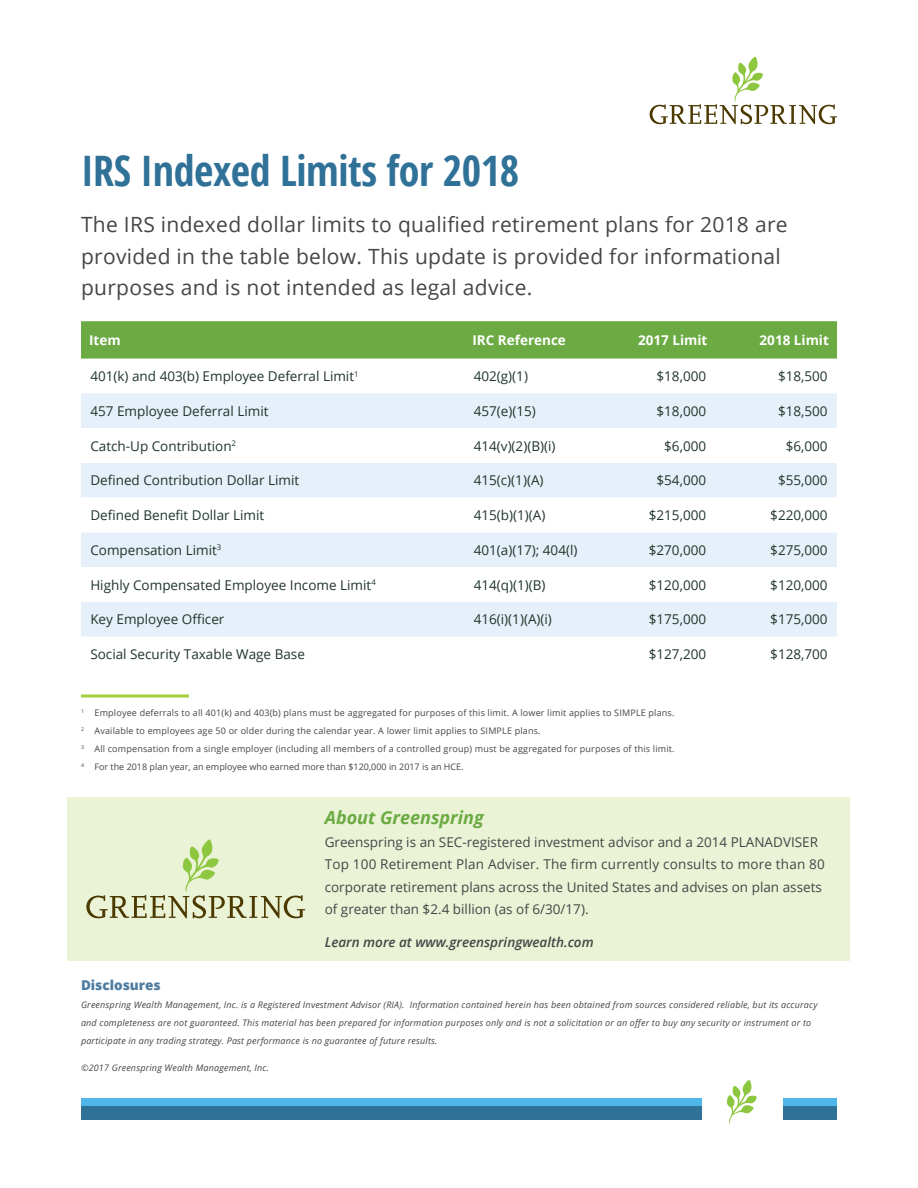
<style>
.page{position:relative;width:918px;height:1188px;background:#fff}
.page>*{position:absolute;margin:0;border:0;box-sizing:border-box;transform-origin:0 0}
.t1{font:700 condensed 42px "Open Sans";letter-spacing:-.01em;color:#307198}
.Body__Big___Lede{font:21px/31.5px "Open Sans";letter-spacing:.015em;color:#464547}
.t2{font:italic 700 18px "Open Sans";color:#6cab43}
.Table_Data{font:13.5px "Open Sans";color:#21362a}
.Body__Small{font:13.5px/22.5px "Open Sans";color:#464547}
.Body__Small-2{font:italic 600 13.5px "Open Sans";color:#464547}
.Header_2{font:700 13.5px "Open Sans";color:#fff}
.t3{font:800 13.5px "Open Sans";color:#4d7ca1}
.Source{font:italic 9px/18px "Open Sans";letter-spacing:.02em;color:#464547}
.Citation{font:9px/18px "Open Sans";letter-spacing:.02em;color:#464547}
</style>
<div class="page">
<svg style="left:650px;top:57px;width:187px;height:67px"></svg>
<svg style="left:727px;top:1080px;width:30px;height:44px"></svg>
<div style="left:81px;top:1098px;width:621px;height:8px;background:#50b5e7"></div>
<div style="left:783px;top:1098px;width:54px;height:8px;background:#50b5e7"></div>
<div style="left:81px;top:1106px;width:621px;height:14px;background:#307198"></div>
<div style="left:783px;top:1106px;width:54px;height:14px;background:#307198"></div>
<svg style="left:81px;top:694px;width:108px;height:4px"></svg>
<div style="left:81px;top:321px;width:756px;height:38px;background:#6cab43"></div>
<div style="left:81px;top:393px;width:756px;height:35px;background:#e6f0fa"></div>
<svg style="left:81px;top:463px;width:756px;height:174px;fill:#e6f0fa"></svg>
<div style="left:68px;top:797px;width:782px;height:164px;background:#eaf3d6"></div>
<svg style="left:86px;top:840px;width:219px;height:78px"></svg>
<h1 class="t1" style="left:81px;top:141px;width:440px">IRS Indexed Limits for 2018</h1>
<p class="Body__Big___Lede" style="left:81px;top:208px;width:708px">The IRS indexed dollar limits to qualified retirement plans for 2018 are provided in the table below. This update is provided for informational purposes and is not intended as legal advice.</p>
<p class="Header_2" style="left:89px;top:331px;width:33px">Item</p>
<p class="Header_2" style="left:472px;top:331px;width:95px">IRC Reference</p>
<p class="Header_2" style="left:638px;top:331px;width:71px">2017 Limit</p>
<p class="Header_2" style="left:760px;top:331px;width:71px">2018 Limit</p>
<p class="Table_Data" style="left:90px;top:367px;width:270px">401(k) and 403(b) Employee Deferral Limit<sup>1</sup></p>
<p class="Table_Data" style="left:474px;top:367px;width:56px">402(g)(1)</p>
<p class="Table_Data" style="left:657px;top:367px;width:51px">$18,000</p>
<p class="Table_Data" style="left:778px;top:367px;width:51px">$18,500</p>
<p class="Table_Data" style="left:90px;top:402px;width:180px">457 Employee Deferral Limit</p>
<p class="Table_Data" style="left:474px;top:402px;width:64px">457(e)(15)</p>
<p class="Table_Data" style="left:657px;top:402px;width:51px">$18,000</p>
<p class="Table_Data" style="left:778px;top:402px;width:51px">$18,500</p>
<p class="Table_Data" style="left:90px;top:436px;width:147px">Catch-Up Contribution<sup>2</sup></p>
<p class="Table_Data" style="left:474px;top:436px;width:83px">414(v)(2)(B)(i)</p>
<p class="Table_Data" style="left:664px;top:436px;width:43px">$6,000</p>
<p class="Table_Data" style="left:786px;top:436px;width:43px">$6,000</p>
<p class="Table_Data" style="left:90px;top:471px;width:210px">Defined Contribution Dollar Limit</p>
<p class="Table_Data" style="left:474px;top:471px;width:71px">415(c)(1)(A)</p>
<p class="Table_Data" style="left:657px;top:471px;width:51px">$54,000</p>
<p class="Table_Data" style="left:778px;top:471px;width:51px">$55,000</p>
<p class="Table_Data" style="left:90px;top:506px;width:176px">Defined Benefit Dollar Limit</p>
<p class="Table_Data" style="left:474px;top:506px;width:73px">415(b)(1)(A)</p>
<p class="Table_Data" style="left:649px;top:506px;width:59px">$215,000</p>
<p class="Table_Data" style="left:770px;top:506px;width:59px">$220,000</p>
<p class="Table_Data" style="left:90px;top:541px;width:133px">Compensation Limit<sup>3</sup></p>
<p class="Table_Data" style="left:474px;top:541px;width:105px">401(a)(17); 404(l)</p>
<p class="Table_Data" style="left:649px;top:541px;width:59px">$270,000</p>
<p class="Table_Data" style="left:770px;top:541px;width:59px">$275,000</p>
<p class="Table_Data" style="left:90px;top:576px;width:287px">Highly Compensated Employee Income Limit<sup>4</sup></p>
<p class="Table_Data" style="left:474px;top:576px;width:73px">414(q)(1)(B)</p>
<p class="Table_Data" style="left:649px;top:576px;width:59px">$120,000</p>
<p class="Table_Data" style="left:770px;top:576px;width:59px">$120,000</p>
<p class="Table_Data" style="left:90px;top:610px;width:136px">Key Employee Officer</p>
<p class="Table_Data" style="left:474px;top:610px;width:80px">416(i)(1)(A)(i)</p>
<p class="Table_Data" style="left:649px;top:610px;width:59px">$175,000</p>
<p class="Table_Data" style="left:770px;top:610px;width:59px">$175,000</p>
<p class="Table_Data" style="left:90px;top:645px;width:216px">Social Security Taxable Wage Base</p>
<p class="Table_Data" style="left:649px;top:645px;width:59px">$127,200</p>
<p class="Table_Data" style="left:770px;top:645px;width:59px">$128,700</p>
<p class="Citation" style="left:81px;top:703px;width:595px"><sup>1</sup> Employee deferrals to all 401(k) and 403(b) plans must be aggregated for purposes of this limit. A lower limit applies to SIMPLE plans.<br><sup>2</sup> Available to employees age 50 or older during the calendar year. A lower limit applies to SIMPLE plans.<br><sup>3</sup> All compensation from a single employer (including all members of a controlled group) must be aggregated for purposes of this limit.<br><sup>4</sup> For the 2018 plan year, an employee who earned more than $120,000 in 2017 is an HCE.</p>
<h2 class="t2" style="left:325px;top:805px;width:161px">About Greenspring</h2>
<p class="Body__Small" style="left:325px;top:830px;width:502px">Greenspring is an SEC-registered investment advisor and a 2014 PLANADVISER Top 100 Retirement Plan Adviser. The firm currently consults to more than 80 corporate retirement plans across the United States and advises on plan assets of greater than $2.4 billion (as of 6/30/17).</p>
<p class="Body__Small-2" style="left:325px;top:933px;width:271px">Learn more at www.greenspringwealth.com</p>
<h3 class="t3" style="left:81px;top:975px;width:81px">Disclosures</h3>
<p class="Source" style="left:81px;top:995px;width:738px">Greenspring Wealth Management, Inc. is a Registered Investment Advisor (RIA). Information contained herein has been obtained from sources considered reliable, but its accuracy and completeness are not guaranteed. This material has been prepared for information purposes only and is not a solicitation or an offer to buy any security or instrument or to participate in any trading strategy. Past performance is no guarantee of future results.</p>
<p class="Source" style="left:81px;top:1058px;width:190px">©2017 Greenspring Wealth Management, Inc.</p>
</div>
